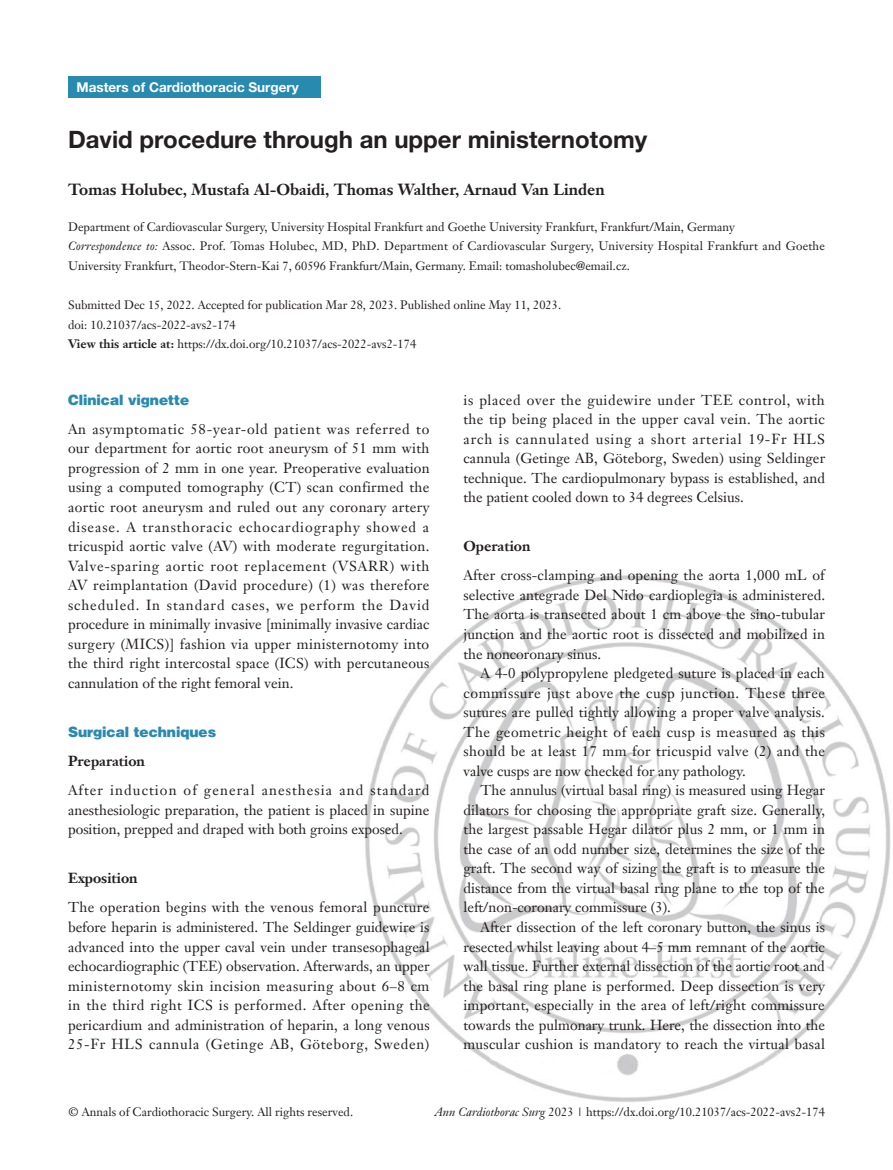
<style>
.page{position:relative;width:893px;height:1170px;background:#fff}
.page>*{position:absolute;margin:0;border:0;box-sizing:border-box;transform-origin:0 0}
.A-Wenti{font:700 24px "Helvetica Neue LT Pro";color:#231f20}
.A-Zuozhe{font:700 15.75px "Janson Text LT";color:#231f20}
.t1{font:14.25px/19.5px "Janson Text LT";color:#231f20;text-align:justify}
._1ji-6_5{font:900 14.25px "Helvetica";color:#298aaf}
._2ji-6_5{font:700 14.25px "Janson Text LT";color:#231f20}
.t2{font:700 13.5px "Helvetica Neue LT Pro";color:#fff}
.A-Correspondence_to{font:12px/19.5px "Janson Text LT";color:#231f20}
.A-Danwei{font:12px "Janson Text LT";color:#231f20}
.A-time{font:12px "Janson Text LT";color:#231f20}
.A-View_this_article{font:12px "Janson Text LT";color:#231f20}
.A-doi{font:12px "Janson Text LT";color:#231f20}
.s1{font-style:italic}
.s2{font-weight:700}
</style>
<div class="page">
<img style="left:365px;top:575px;width:526px;height:527px">
<div style="left:68px;top:77px;width:252px;height:21px;background:#298aaf"></div>
<p class="t2" style="left:77px;top:79px;width:224px">Masters of Cardiothoracic Surgery</p>
<p class="A-Wenti" style="left:68px;top:124px;width:581px">David procedure through an upper ministernotomy</p>
<p class="A-Zuozhe" style="left:68px;top:179px;width:538px">Tomas Holubec, Mustafa Al-Obaidi, Thomas Walther, Arnaud Van Linden</p>
<p class="A-Danwei" style="left:68px;top:219px;width:668px">Department of Cardiovascular Surgery, University Hospital Frankfurt and Goethe University Frankfurt, Frankfurt/Main, Germany</p>
<p class="A-Correspondence_to" style="left:68px;top:236px;width:758px"><span class="s1">Correspondence to:</span> Assoc. Prof. Tomas Holubec, MD, PhD. Department of Cardiovascular Surgery, University Hospital Frankfurt and Goethe<br>University Frankfurt, Theodor-Stern-Kai 7, 60596 Frankfurt/Main, Germany. Email: tomasholubec@email.cz.</p>
<p class="A-time" style="left:68px;top:297px;width:495px">Submitted Dec 15, 2022. Accepted for publication Mar 28, 2023. Published online May 11, 2023.</p>
<p class="A-doi" style="left:68px;top:317px;width:169px">doi: 10.21037/acs-2022-avs2-174</p>
<p class="A-View_this_article" style="left:68px;top:336px;width:350px"><span class="s2">View this article at:</span> https://dx.doi.org/10.21037/acs-2022-avs2-174</p>
<p class="_1ji-6_5" style="left:68px;top:390px;width:123px">Clinical vignette</p>
<p class="t1" style="left:68px;top:419px;width:363px">An asymptomatic 58-year-old patient was referred to our department for aortic root aneurysm of 51 mm with progression of 2 mm in one year. Preoperative evaluation using a computed tomography (CT) scan confirmed the aortic root aneurysm and ruled out any coronary artery disease. A transthoracic echocardiography showed a tricuspid aortic valve (AV) with moderate regurgitation.<br>Valve-sparing aortic root replacement (VSARR) with AV reimplantation (David procedure) (1) was therefore scheduled. In standard cases, we perform the David procedure in minimally invasive [minimally invasive cardiac surgery (MICS)] fashion via upper ministernotomy into the third right intercostal space (ICS) with percutaneous cannulation of the right femoral vein.</p>
<p class="_1ji-6_5" style="left:68px;top:722px;width:150px">Surgical techniques</p>
<p class="_2ji-6_5" style="left:68px;top:751px;width:79px">Preparation</p>
<p class="t1" style="left:68px;top:780px;width:363px">After induction of general anesthesia and standard anesthesiologic preparation, the patient is placed in supine position, prepped and draped with both groins exposed.</p>
<p class="_2ji-6_5" style="left:68px;top:868px;width:71px">Exposition</p>
<p class="t1" style="left:68px;top:897px;width:363px">The operation begins with the venous femoral puncture before heparin is administered. The Seldinger guidewire is advanced into the upper caval vein under transesophageal echocardiographic (TEE) observation. Afterwards, an upper ministernotomy skin incision measuring about 6–8 cm in the third right ICS is performed. After opening the pericardium and administration of heparin, a long venous 25-Fr HLS cannula (Getinge AB, Göteborg, Sweden)</p>
<p class="t1" style="left:463px;top:389px;width:363px">is placed over the guidewire under TEE control, with the tip being placed in the upper caval vein. The aortic arch is cannulated using a short arterial 19-Fr HLS cannula (Getinge AB, Göteborg, Sweden) using Seldinger technique. The cardiopulmonary bypass is established, and the patient cooled down to 34 degrees Celsius.</p>
<p class="_2ji-6_5" style="left:463px;top:537px;width:69px">Operation</p>
<p class="t1" style="left:463px;top:565px;width:363px">After cross-clamping and opening the aorta 1,000 mL of selective antegrade Del Nido cardioplegia is administered.<br>The aorta is transected about 1 cm above the sino-tubular junction and the aortic root is dissected and mobilized in the noncoronary sinus.</p>
<p class="t1" style="left:463px;top:663px;width:363px;text-indent:17px">A 4-0 polypropylene pledgeted suture is placed in each commissure just above the cusp junction. These three sutures are pulled tightly allowing a proper valve analysis.<br>The geometric height of each cusp is measured as this should be at least 17 mm for tricuspid valve (2) and the valve cusps are now checked for any pathology.</p>
<p class="t1" style="left:463px;top:780px;width:363px;text-indent:17px">The annulus (virtual basal ring) is measured using Hegar dilators for choosing the appropriate graft size. Generally, the largest passable Hegar dilator plus 2 mm, or 1 mm in the case of an odd number size, determines the size of the graft. The second way of sizing the graft is to measure the distance from the virtual basal ring plane to the top of the left/non-coronary commissure (3).</p>
<p class="t1" style="left:463px;top:917px;width:363px;text-indent:17px">After dissection of the left coronary button, the sinus is resected whilst leaving about 4–5 mm remnant of the aortic wall tissue. Further external dissection of the aortic root and the basal ring plane is performed. Deep dissection is very important, especially in the area of left/right commissure towards the pulmonary trunk. Here, the dissection into the muscular cushion is mandatory to reach the virtual basal</p>
<p class="A-Correspondence_to" style="left:69px;top:1102px;width:286px">© Annals of Cardiothoracic Surgery. All rights reserved.</p>
<p class="A-Correspondence_to" style="left:435px;top:1102px;width:392px"><span class="s1">Ann Cardiothorac Surg</span> 2023 | https://dx.doi.org/10.21037/acs-2022-avs2-174</p>
</div>
